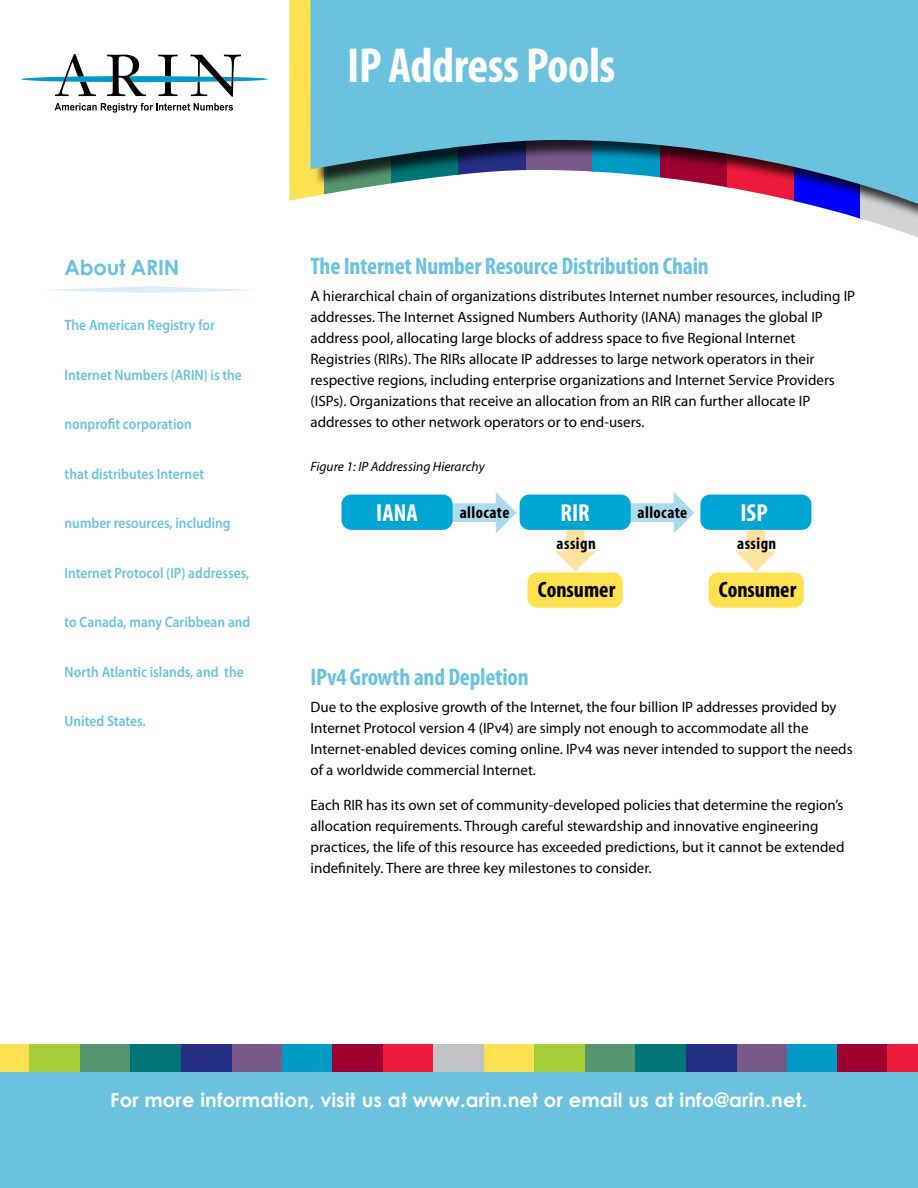
<style>
.page{position:relative;width:918px;height:1188px;background:#fff}
.page>*{position:absolute;margin:0;border:0;box-sizing:border-box;transform-origin:0 0}
.t1{font:700 condensed 49.5px "Myriad Pro";letter-spacing:-.01em;color:#fff}
.t2{font:700 condensed 24.75px "Myriad Pro";color:#fff}
.t3{font:700 condensed 24px "Myriad Pro";letter-spacing:-.01em;color:#6ac2de}
.t4{font:700 condensed 22.5px "Myriad Pro";color:#000}
.t5{font:700 21px "Century Gothic";letter-spacing:-.01em;color:#6ac2de}
.t6{font:700 19.5px "Century Gothic";letter-spacing:.01em;color:#fff}
.t7{font:700 condensed 16.8px "Myriad Pro";letter-spacing:.025em;color:#000}
.t8{font:15px/21px "Myriad Pro";color:#000}
.t9{font:600 15px "Myriad Pro";color:#6ac2de;scale:.9 1}
.t10{font:italic 13.5px "Myriad Pro";color:#000}
</style>
<div class="page">
<div style="left:289px;top:0;width:21px;height:201px;background:#ffe152"></div>
<svg style="left:888px;top:227px;width:30px;height:10px"></svg>
<div style="left:313px;top:0;width:605px;height:227px;background:#000;opacity:.75"></div>
<svg style="left:310px;top:0;width:608px;height:209px;background:#75b5d0"></svg>
<div style="left:0;top:1072px;width:918px;height:116px;background:#6ac2de"></div>
<svg style="left:50px;top:286px;width:201px;height:7px"></svg>
<div style="left:231px;top:1044px;width:51px;height:28px;background:#785989"></div>
<div style="left:0;top:1044px;width:29px;height:28px;background:#ffe152"></div>
<div style="left:29px;top:1044px;width:51px;height:28px;background:#a6ce39"></div>
<div style="left:80px;top:1044px;width:50px;height:28px;background:#559570"></div>
<div style="left:130px;top:1044px;width:51px;height:28px;background:#007476"></div>
<div style="left:181px;top:1044px;width:50px;height:28px;background:#232e84"></div>
<div style="left:282px;top:1044px;width:50px;height:28px;background:#009ac7"></div>
<div style="left:332px;top:1044px;width:51px;height:28px;background:#9e0032"></div>
<div style="left:383px;top:1044px;width:50px;height:28px;background:#ed1a3b"></div>
<div style="left:433px;top:1044px;width:51px;height:28px;background:#c0c2c4"></div>
<div style="left:736px;top:1044px;width:51px;height:28px;background:#785989"></div>
<div style="left:484px;top:1044px;width:50px;height:28px;background:#ffe152"></div>
<div style="left:534px;top:1044px;width:51px;height:28px;background:#a6ce39"></div>
<div style="left:585px;top:1044px;width:50px;height:28px;background:#559570"></div>
<div style="left:635px;top:1044px;width:51px;height:28px;background:#007476"></div>
<div style="left:686px;top:1044px;width:50px;height:28px;background:#232e84"></div>
<div style="left:787px;top:1044px;width:50px;height:28px;background:#009ac7"></div>
<div style="left:837px;top:1044px;width:51px;height:28px;background:#9e0032"></div>
<div style="left:888px;top:1044px;width:30px;height:28px;background:#ed1a3b"></div>
<svg style="left:55px;top:103px;width:178px;height:10px"></svg>
<svg style="left:21px;top:54px;width:247px;height:43px"></svg>
<svg style="left:736px;top:530px;width:40px;height:42px"></svg>
<svg style="left:555px;top:530px;width:41px;height:42px"></svg>
<svg style="left:625px;top:492px;width:69px;height:41px"></svg>
<div style="left:700px;top:495px;width:111px;height:35px;background:#00a6d3;border-radius:10px"></div>
<div style="left:520px;top:495px;width:111px;height:35px;background:#00a6d3;border-radius:10px"></div>
<div style="left:527px;top:572px;width:96px;height:36px;background:#ffe152;border-radius:10px"></div>
<svg style="left:447px;top:492px;width:70px;height:41px"></svg>
<div style="left:342px;top:495px;width:111px;height:35px;background:#00a6d3;border-radius:10px"></div>
<div style="left:708px;top:572px;width:96px;height:36px;background:#ffe152;border-radius:10px"></div>
<h1 class="t1" style="left:347px;top:35px;width:270px">IP Address Pools</h1>
<h3 class="t5" style="left:65px;top:254px;width:116px">About ARIN</h3>
<p class="t9" style="left:65px;top:316px;width:169px">The American Registry for</p>
<p class="t9" style="left:65px;top:365px;width:198px">Internet Numbers (ARIN) is the</p>
<p class="t9" style="left:65px;top:415px;width:143px">nonprofit corporation</p>
<p class="t9" style="left:65px;top:464px;width:156px">that distributes Internet</p>
<p class="t9" style="left:65px;top:514px;width:186px">number resources, including</p>
<p class="t9" style="left:65px;top:563px;width:207px">Internet Protocol (IP) addresses,</p>
<p class="t9" style="left:65px;top:613px;width:208px">to Canada, many Caribbean and</p>
<p class="t9" style="left:65px;top:662px;width:201px">North Atlantic islands, and the</p>
<p class="t9" style="left:65px;top:712px;width:92px">United States.</p>
<h3 class="t3" style="left:310px;top:252px;width:400px">The Internet Number Resource Distribution Chain</h3>
<p class="t8" style="left:310px;top:286px;width:546px">A hierarchical chain of organizations distributes Internet number resources, including IP addresses. The Internet Assigned Numbers Authority (IANA) manages the global IP address pool, allocating large blocks of address space to five Regional Internet Registries (RIRs). The RIRs allocate IP addresses to large network operators in their respective regions, including enterprise organizations and Internet Service Providers (ISPs). Organizations that receive an allocation from an RIR can further allocate IP addresses to other network operators or to end-users.</p>
<p class="t10" style="left:310px;top:459px;width:176px">Figure 1: IP Addressing Hierarchy</p>
<h2 class="t2" style="left:376px;top:497px;width:43px">IANA</h2>
<p class="t7" style="left:460px;top:502px;width:51px">allocate</p>
<h2 class="t2" style="left:560px;top:497px;width:31px">RIR</h2>
<p class="t7" style="left:638px;top:502px;width:51px">allocate</p>
<h2 class="t2" style="left:741px;top:497px;width:29px">ISP</h2>
<p class="t7" style="left:557px;top:532px;width:41px">assign</p>
<p class="t7" style="left:737px;top:532px;width:41px">assign</p>
<h3 class="t4" style="left:538px;top:576px;width:79px">Consumer</h3>
<h3 class="t4" style="left:719px;top:576px;width:79px">Consumer</h3>
<h3 class="t3" style="left:310px;top:663px;width:220px">IPv4 Growth and Depletion</h3>
<p class="t8" style="left:310px;top:697px;width:544px">Due to the explosive growth of the Internet, the four billion IP addresses provided by Internet Protocol version 4 (IPv4) are simply not enough to accommodate all the Internet-enabled devices coming online. IPv4 was never intended to support the needs of a worldwide commercial Internet.</p>
<p class="t8" style="left:310px;top:794px;width:536px">Each RIR has its own set of community-developed policies that determine the region’s allocation requirements. Through careful stewardship and innovative engineering practices, the life of this resource has exceeded predictions, but it cannot be extended indefinitely. There are three key milestones to consider.</p>
<h3 class="t6" style="left:110px;top:1088px;width:699px">For more information, visit us at www.arin.net or email us at info@arin.net.</h3>
</div>
